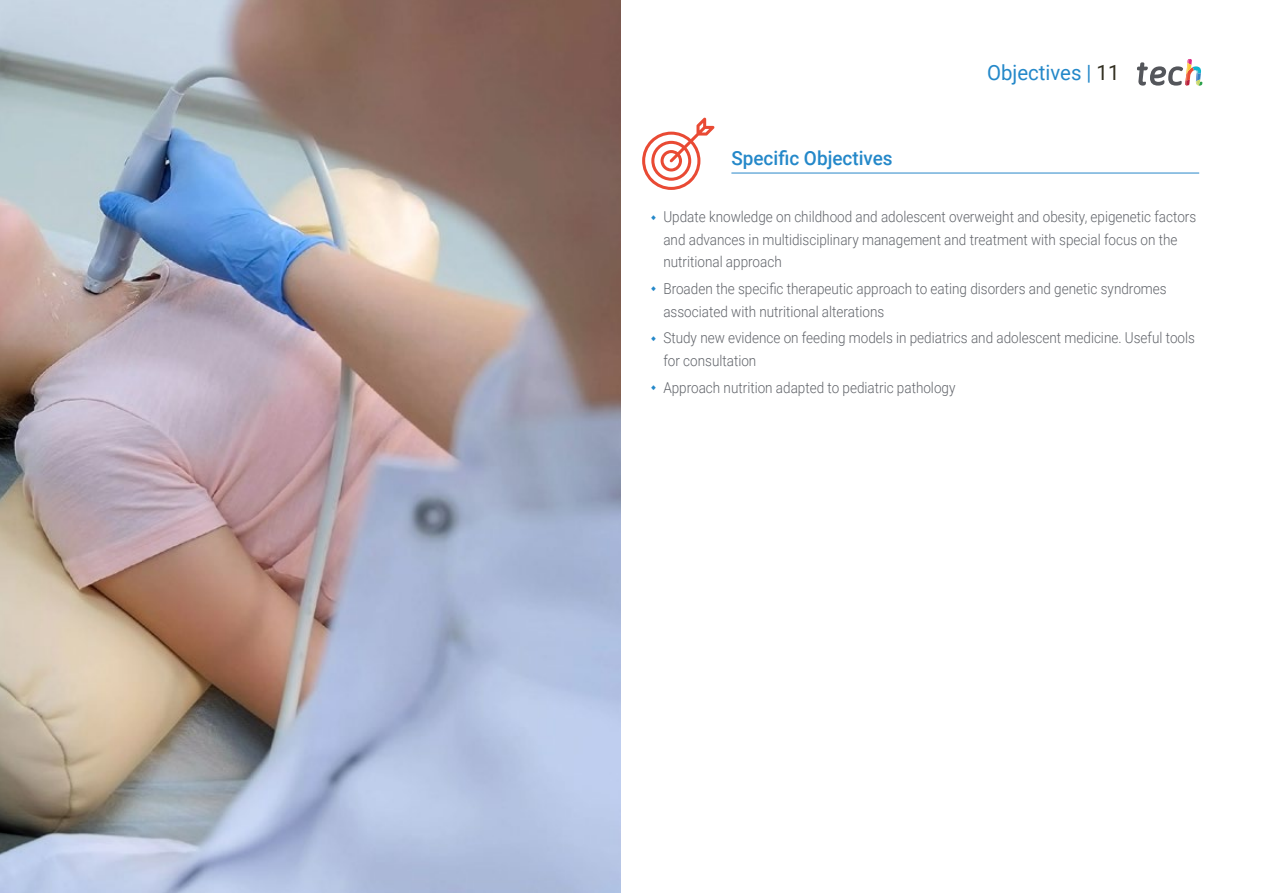
<style>
.page{position:relative;width:1263px;height:893px;background:#fff}
.page>*{position:absolute;margin:0;border:0;box-sizing:border-box;transform-origin:0 0}
.t1{font:21px "Roboto";color:#2488c9}
.t2{font:500 19.5px "Roboto";color:#2488c9}
.t3{font:300 15px/22.5px "Roboto";color:#61646a;scale:.9 1}
.s1{color:#312e20}
</style>
<div class="page">
<svg style="left:1137px;top:59px;width:65px;height:27px"></svg>
<svg style="left:642px;top:118px;width:72px;height:72px"></svg>
<hr style="left:731px;top:173px;width:468px;height:1px;background:#2988c9">
<img style="left:0;top:0;width:621px;height:893px">
<h2 class="t2" style="left:731px;top:144px;width:163px">Specific Objectives</h2>
<h1 class="t1" style="left:987px;top:57px;width:134px">Objectives | <span class="s1">11</span></h1>
<p class="t3" style="left:663px;top:205px;width:594px">Update knowledge on childhood and adolescent overweight and obesity, epigenetic factors and advances in multidisciplinary management and treatment with special focus on the nutritional approach</p>
<p class="t3" style="left:663px;top:277px;width:561px">Broaden the specific therapeutic approach to eating disorders and genetic syndromes associated with nutritional alterations</p>
<p class="t3" style="left:663px;top:326px;width:592px">Study new evidence on feeding models in pediatrics and adolescent medicine. Useful tools for consultation</p>
<p class="t3" style="left:663px;top:375px;width:326px">Approach nutrition adapted to pediatric pathology</p>
</div>
